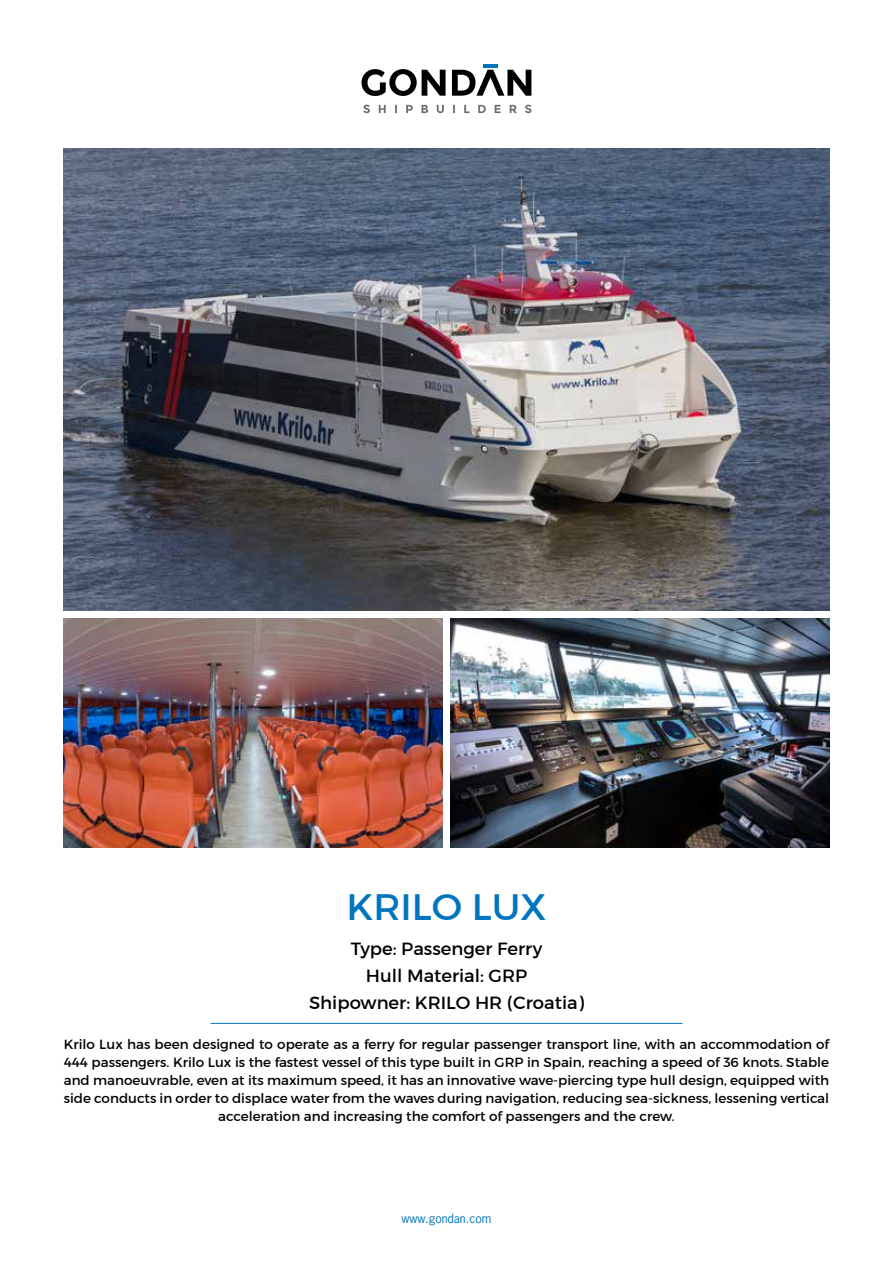
<style>
.page{position:relative;width:893px;height:1263px;background:#fff}
.page>*{position:absolute;margin:0;border:0;box-sizing:border-box;transform-origin:0 0}
.t1{font:37.5px "Montserrat";color:#0075be}
.t2{font:18px/27px "Montserrat";color:#000;text-align:center}
.t3{font:13.5px/18px "Montserrat";color:#000;text-align:center}
.t4{font:12px "News Gothic Std";color:#0075be}
</style>
<div class="page">
<hr style="left:210px;top:1023px;width:472px;height:1px;background:#0075be">
<svg style="left:363px;top:105px;width:168px;height:8px"></svg>
<svg style="left:362px;top:69px;width:169px;height:27px"></svg>
<hr style="left:483px;top:64px;width:15px;height:3px;background:#0075be">
<img style="left:64px;top:149px;width:765px;height:461px">
<img style="left:64px;top:619px;width:378px;height:229px">
<img style="left:451px;top:619px;width:378px;height:229px">
<h1 class="t1" style="left:346px;top:883px;width:202px">KRILO LUX</h1>
<h2 class="t2" style="left:309px;top:935px;width:276px">Type: Passenger Ferry<br>Hull Material: GRP<br>Shipowner: KRILO HR (Croatia)</h2>
<p class="t3" style="left:64px;top:1035px;width:767px">Krilo Lux has been designed to operate as a ferry for regular passenger transport line, with an accommodation of 444 passengers. Krilo Lux is the fastest vessel of this type built in GRP in Spain, reaching a speed of 36 knots. Stable and manoeuvrable, even at its maximum speed, it has an innovative wave-piercing type hull design, equipped with side conducts in order to displace water from the waves during navigation, reducing sea-sickness, lessening vertical acceleration and increasing the comfort of passengers and the crew.</p>
<p class="t4" style="left:402px;top:1211px;width:91px">www.gondan.com</p>
</div>
